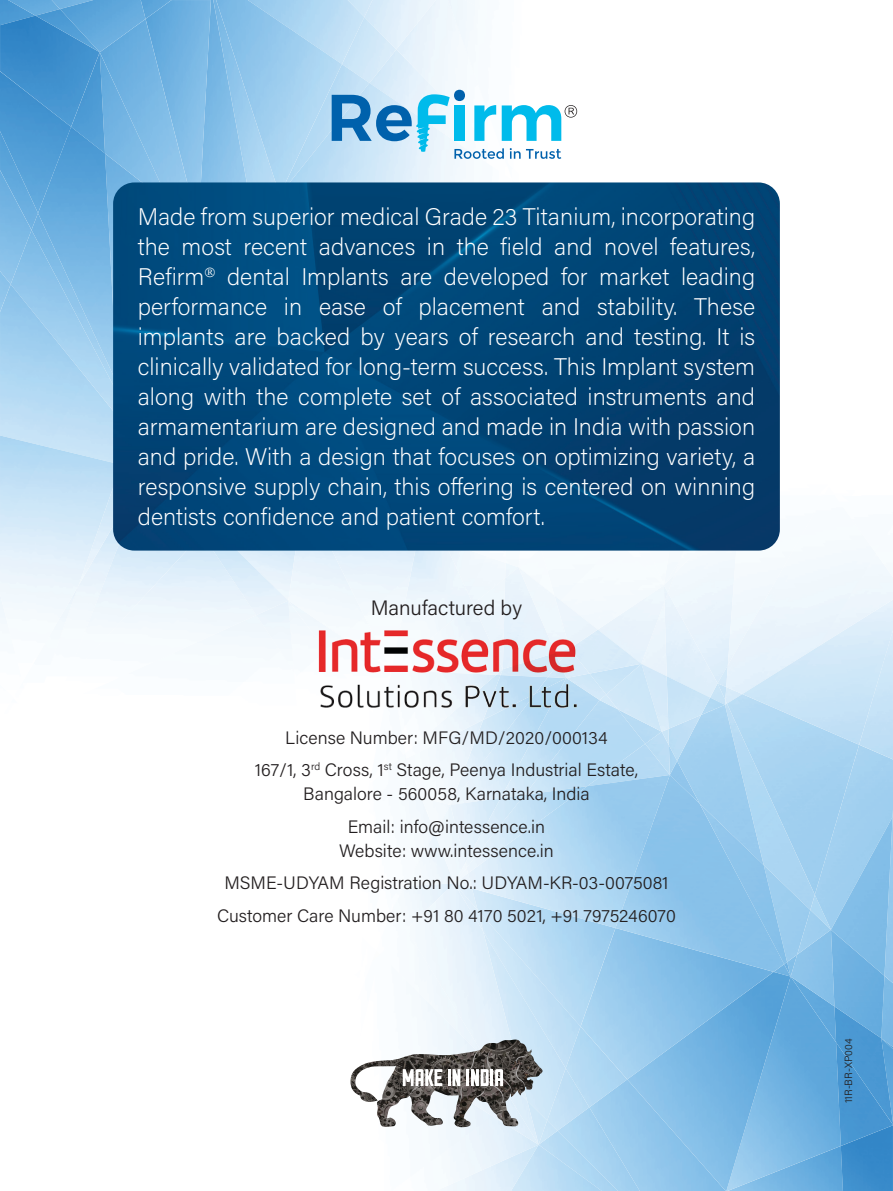
<style>
.page{position:relative;width:893px;height:1191px;background:#fff}
.page>*{position:absolute;margin:0;border:0;box-sizing:border-box;transform-origin:0 0}
.t1{font:24px/30px "Acumin Variable Concept";color:#fff;text-align:justify}
.t2{font:20.85px "Acumin Variable Concept";color:#231f20}
.t3{font:18px/24px "Acumin Variable Concept";color:#231f20;text-align:center}
.t4{font:10.5px "Acumin Variable Concept";color:#231f20}
</style>
<div class="page">
<img style="left:32px;top:213px;width:6px;height:17px">
<img style="left:583px;top:678px;width:17px;height:22px">
<img style="left:535px;top:700px;width:110px;height:75px">
<img style="left:600px;top:694px;width:6px;height:15px">
<img style="left:121px;top:550px;width:81px;height:130px">
<img style="left:483px;top:720px;width:52px;height:55px">
<img style="left:500px;top:716px;width:48px;height:4px">
<img style="left:428px;top:716px;width:72px;height:42px">
<img style="left:0;top:0;width:8px;height:16px">
<img style="left:8px;top:0;width:52px;height:16px">
<img style="left:211px;top:0;width:5px;height:182px">
<img style="left:172px;top:0;width:39px;height:182px">
<img style="left:146px;top:0;width:26px;height:19px">
<img style="left:38px;top:153px;width:75px;height:77px">
<img style="left:0;top:127px;width:71px;height:86px">
<img style="left:100px;top:19px;width:99px;height:208px">
<img style="left:71px;top:52px;width:34px;height:101px">
<img style="left:60px;top:0;width:86px;height:52px">
<img style="left:0;top:16px;width:100px;height:111px">
<img style="left:36px;top:9px;width:64px;height:43px">
<img style="left:419px;top:550px;width:25px;height:54px">
<img style="left:428px;top:716px;width:68px;height:37px">
<img style="left:288px;top:550px;width:16px;height:86px">
<img style="left:304px;top:550px;width:115px;height:86px">
<img style="left:256px;top:600px;width:38px;height:49px">
<img style="left:202px;top:550px;width:86px;height:65px">
<img style="left:677px;top:705px;width:50px;height:70px">
<img style="left:710px;top:697px;width:15px;height:18px">
<img style="left:810px;top:894px;width:5px;height:16px">
<img style="left:717px;top:683px;width:8px;height:17px">
<img style="left:725px;top:687px;width:2px;height:16px">
<img style="left:727px;top:694px;width:132px;height:200px">
<div style="left:815px;top:745px;width:78px;height:165px;background:#a2d0f0"></div>
<img style="left:667px;top:602px;width:50px;height:95px">
<img style="left:670px;top:761px;width:7px;height:14px">
<img style="left:669px;top:729px;width:32px;height:32px">
<img style="left:668px;top:683px;width:42px;height:46px">
<img style="left:664px;top:602px;width:3px;height:62px">
<img style="left:589px;top:673px;width:17px;height:21px">
<img style="left:583px;top:629px;width:58px;height:44px">
<img style="left:645px;top:731px;width:25px;height:44px">
<img style="left:662px;top:729px;width:7px;height:16px">
<img style="left:618px;top:731px;width:44px;height:13px">
<img style="left:662px;top:664px;width:6px;height:67px">
<img style="left:606px;top:664px;width:56px;height:67px">
<img style="left:364px;top:50px;width:32px;height:33px">
<img style="left:342px;top:64px;width:27px;height:118px">
<img style="left:364px;top:0;width:72px;height:50px">
<img style="left:342px;top:0;width:22px;height:64px">
<img style="left:216px;top:0;width:126px;height:182px">
<img style="left:348px;top:0;width:24px;height:17px">
<img style="left:557px;top:1130px;width:32px;height:14px">
<img style="left:589px;top:1107px;width:38px;height:84px">
<img style="left:791px;top:1042px;width:50px;height:149px">
<img style="left:627px;top:976px;width:164px;height:215px">
<img style="left:774px;top:972px;width:10px;height:4px">
<img style="left:784px;top:962px;width:7px;height:14px">
<img style="left:791px;top:1006px;width:43px;height:36px">
<img style="left:791px;top:954px;width:40px;height:52px">
<img style="left:539px;top:1144px;width:63px;height:47px">
<img style="left:557px;top:1107px;width:32px;height:23px">
<img style="left:547px;top:1120px;width:10px;height:24px">
<img style="left:566px;top:1026px;width:61px;height:81px">
<img style="left:787px;top:865px;width:23px;height:97px">
<img style="left:581px;top:972px;width:193px;height:107px">
<img style="left:615px;top:775px;width:169px;height:197px">
<img style="left:699px;top:803px;width:88px;height:161px">
<img style="left:797px;top:910px;width:34px;height:44px">
<img style="left:539px;top:1068px;width:27px;height:52px">
<img style="left:539px;top:1100px;width:8px;height:44px">
<img style="left:539px;top:1026px;width:41px;height:42px">
<img style="left:527px;top:928px;width:88px;height:98px">
<img style="left:450px;top:798px;width:15px;height:7px">
<img style="left:465px;top:795px;width:2px;height:68px">
<img style="left:468px;top:775px;width:202px;height:153px">
<img style="left:467px;top:786px;width:120px;height:87px">
<img style="left:393px;top:883px;width:13px;height:23px">
<div style="left:405px;top:832px;width:30px;height:54px;background:#f5fafd"></div>
<img style="left:406px;top:883px;width:121px;height:71px">
<img style="left:454px;top:883px;width:29px;height:46px">
<img style="left:454px;top:883px;width:24px;height:27px">
<img style="left:454px;top:873px;width:18px;height:15px">
<img style="left:454px;top:867px;width:14px;height:16px">
<img style="left:406px;top:929px;width:81px;height:25px">
<img style="left:413px;top:954px;width:126px;height:80px">
<img style="left:427px;top:1034px;width:112px;height:156px">
<img style="left:668px;top:585px;width:58px;height:98px">
<img style="left:664px;top:585px;width:11px;height:7px">
<img style="left:718px;top:665px;width:8px;height:22px">
<img style="left:726px;top:550px;width:167px;height:144px">
<div style="left:829px;top:546px;width:64px;height:31px;background:#f3f9fd"></div>
<img style="left:742px;top:599px;width:151px;height:145px">
<img style="left:859px;top:630px;width:34px;height:129px">
<div style="left:689px;top:550px;width:60px;height:35px;background:#f3f9fd"></div>
<img style="left:554px;top:550px;width:110px;height:79px">
<img style="left:570px;top:595px;width:28px;height:53px">
<img style="left:586px;top:550px;width:15px;height:35px">
<img style="left:541px;top:550px;width:13px;height:1px">
<img style="left:506px;top:550px;width:13px;height:17px">
<img style="left:519px;top:550px;width:22px;height:1px">
<div style="left:519px;top:567px;width:51px;height:54px;background:#f0f8fd"></div>
<img style="left:425px;top:550px;width:84px;height:13px">
<img style="left:32px;top:230px;width:81px;height:54px">
<img style="left:0;top:170px;width:32px;height:114px">
<img style="left:0;top:284px;width:113px;height:151px">
<img style="left:121px;top:550px;width:20px;height:36px">
<img style="left:0;top:435px;width:121px;height:247px">
<img style="left:0;top:271px;width:11px;height:13px">
<img style="left:0;top:284px;width:11px;height:28px">
<img style="left:664px;top:550px;width:25px;height:35px">
<img style="left:601px;top:550px;width:63px;height:35px">
<img style="left:465px;top:0;width:113px;height:87px">
<img style="left:841px;top:1146px;width:52px;height:45px">
<img style="left:836px;top:1124px;width:57px;height:22px">
<img style="left:834px;top:1006px;width:59px;height:118px">
<img style="left:831px;top:976px;width:53px;height:62px">
<img style="left:884px;top:816px;width:9px;height:167px">
<img style="left:831px;top:817px;width:62px;height:159px">
<img style="left:350px;top:1039px;width:162px;height:88px">
<svg style="left:403px;top:1049px;width:125px;height:54px"></svg>
<svg style="left:332px;top:90px;width:245px;height:69px"></svg>
<img style="left:310px;top:621px;width:273px;height:95px">
<img style="left:113px;top:182px;width:667px;height:368px">
<svg style="left:205px;top:268px;width:10px;height:9px"></svg>
<p class="t1" style="left:138px;top:201px;width:619px">Made from superior medical Grade 23 Titanium, incorporating the most recent advances in the field and novel features, Refirm dental Implants are developed for market leading performance in ease of placement and stability. These implants are backed by years of research and testing. It is clinically validated for long-term success. This Implant system along with the complete set of associated instruments and armamentarium are designed and made in India with passion and pride. With a design that focuses on optimizing variety, a responsive supply chain, this offering is centered on winning dentists confidence and patient comfort.</p>
<p class="t2" style="left:371px;top:594px;width:153px">Manufactured by</p>
<p class="t3" style="left:285px;top:725px;width:324px">License Number: MFG/MD/2020/000134</p>
<p class="t3" style="left:255px;top:757px;width:385px">167/1, 3<sup>rd</sup> Cross, 1<sup>st</sup> Stage, Peenya Industrial Estate,<br>Bangalore - 560058, Karnataka, India</p>
<p class="t3" style="left:339px;top:814px;width:216px">Email: info@intessence.in<br>Website: www.intessence.in</p>
<p class="t3" style="left:224px;top:870px;width:446px">MSME-UDYAM Registration No.: UDYAM-KR-03-0075081</p>
<p class="t3" style="left:217px;top:903px;width:460px">Customer Care Number: +91 80 4170 5021, +91 7975246070</p>
<p class="t4" style="left:841px;top:1103px;width:66px;rotate:-90deg">11R-BR-XP004</p>
</div>
